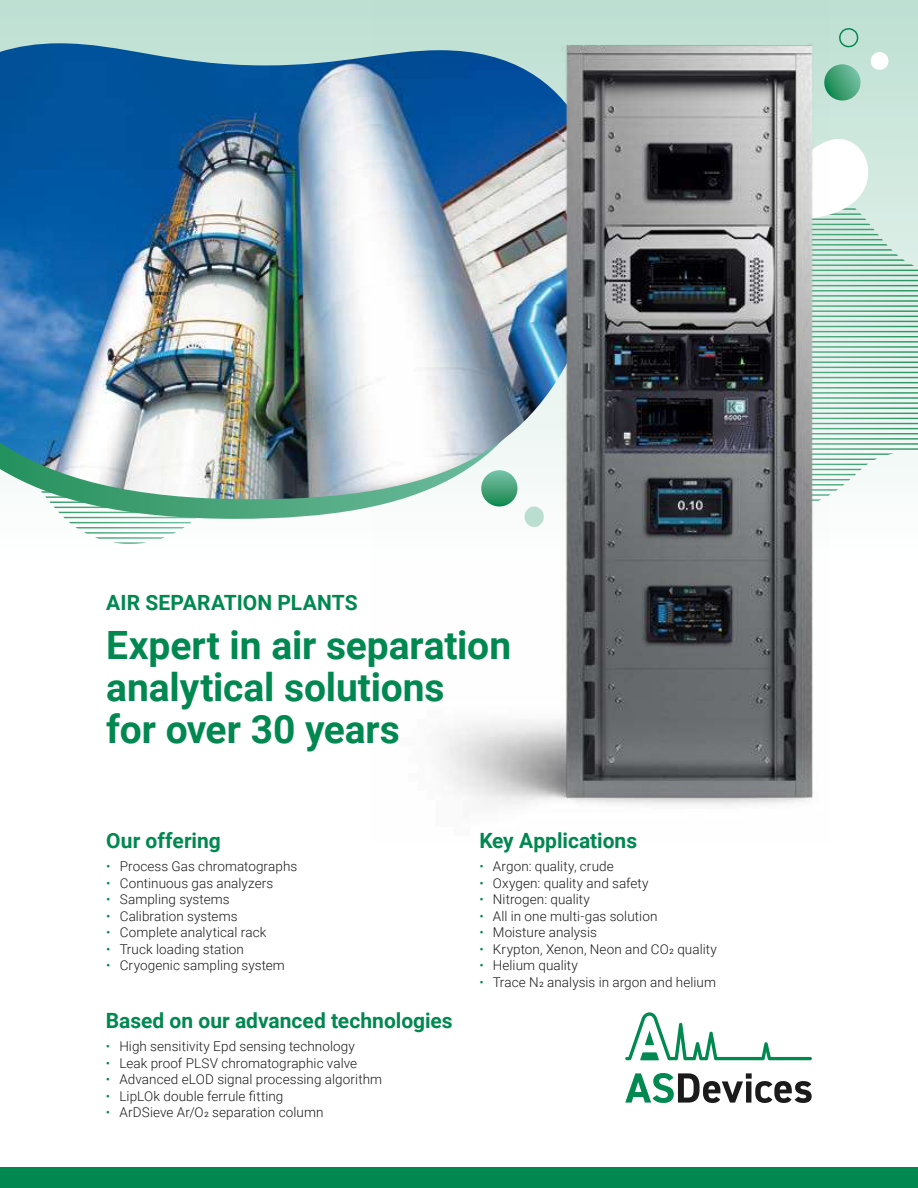
<style>
.page{position:relative;width:918px;height:1188px;background:#fff}
.page>*{position:absolute;margin:0;border:0;box-sizing:border-box;transform-origin:0 0}
.t1{font:700 39px/42px "Roboto";letter-spacing:-.005em;color:#008850}
.t2{font:700 21px "Roboto";color:#008850}
.t3{font:300 13.5px "Roboto";letter-spacing:.005em;color:#1c1b1b}
.s1{color:#008850}
</style>
<div class="page">
<div style="left:0;top:1167px;width:918px;height:21px;background:#008850"></div>
<svg style="left:0;top:0;width:918px;height:138px;background:#c1e1d5"></svg>
<svg style="left:829px;top:138px;width:89px;height:358px"></svg>
<svg style="left:829px;top:64px;width:34px;height:39px"></svg>
<svg style="left:69px;top:521px;width:123px;height:23px"></svg>
<svg style="left:49px;top:499px;width:323px;height:20px"></svg>
<img style="left:0;top:43px;width:372px;height:456px">
<svg style="left:838px;top:27px;width:21px;height:21px"></svg>
<svg style="left:869px;top:51px;width:21px;height:20px"></svg>
<svg style="left:625px;top:1073px;width:187px;height:30px"></svg>
<svg style="left:625px;top:1012px;width:187px;height:48px"></svg>
<img style="left:372px;top:0;width:457px;height:806px">
<h2 class="t2" style="left:106px;top:588px;width:253px">AIR SEPARATION PLANTS</h2>
<h1 class="t1" style="left:106px;top:623px;width:406px">Expert in air separation analytical solutions<br>for over 30 years</h1>
<h2 class="t2" style="left:106px;top:826px;width:116px">Our offering</h2>
<p class="t3" style="left:106px;top:857px;width:193px"><span class="s1">•</span> Process Gas chromatographs</p>
<p class="t3" style="left:106px;top:874px;width:168px"><span class="s1">•</span> Continuous gas analyzers</p>
<p class="t3" style="left:106px;top:890px;width:125px"><span class="s1">•</span> Sampling systems</p>
<p class="t3" style="left:106px;top:907px;width:133px"><span class="s1">•</span> Calibration systems</p>
<p class="t3" style="left:106px;top:923px;width:162px"><span class="s1">•</span> Complete analytical rack</p>
<p class="t3" style="left:106px;top:940px;width:139px"><span class="s1">•</span> Truck loading station</p>
<p class="t3" style="left:106px;top:956px;width:180px"><span class="s1">•</span> Cryogenic sampling system</p>
<h2 class="t2" style="left:106px;top:1006px;width:348px">Based on our advanced technologies</h2>
<p class="t3" style="left:106px;top:1037px;width:251px"><span class="s1">•</span> High sensitivity Epd sensing technology</p>
<p class="t3" style="left:106px;top:1054px;width:253px"><span class="s1">•</span> Leak proof PLSV chromatographic valve</p>
<p class="t3" style="left:106px;top:1070px;width:278px"><span class="s1">•</span> Advanced eLOD signal processing algorithm</p>
<p class="t3" style="left:106px;top:1087px;width:179px"><span class="s1">•</span> LipLOk double ferrule fitting</p>
<p class="t3" style="left:106px;top:1103px;width:219px"><span class="s1">•</span> ArDSieve Ar/O2 separation column</p>
<h2 class="t2" style="left:479px;top:826px;width:159px">Key Applications</h2>
<p class="t3" style="left:479px;top:857px;width:136px"><span class="s1">•</span> Argon: quality, crude</p>
<p class="t3" style="left:479px;top:874px;width:171px"><span class="s1">•</span> Oxygen: quality and safety</p>
<p class="t3" style="left:479px;top:890px;width:112px"><span class="s1">•</span> Nitrogen: quality</p>
<p class="t3" style="left:479px;top:907px;width:180px"><span class="s1">•</span> All in one multi-gas solution</p>
<p class="t3" style="left:479px;top:923px;width:119px"><span class="s1">•</span> Moisture analysis</p>
<p class="t3" style="left:479px;top:940px;width:239px"><span class="s1">•</span> Krypton, Xenon, Neon and CO2 quality</p>
<p class="t3" style="left:479px;top:956px;width:100px"><span class="s1">•</span> Helium quality</p>
<p class="t3" style="left:479px;top:973px;width:238px"><span class="s1">•</span> Trace N2 analysis in argon and helium</p>
</div>
